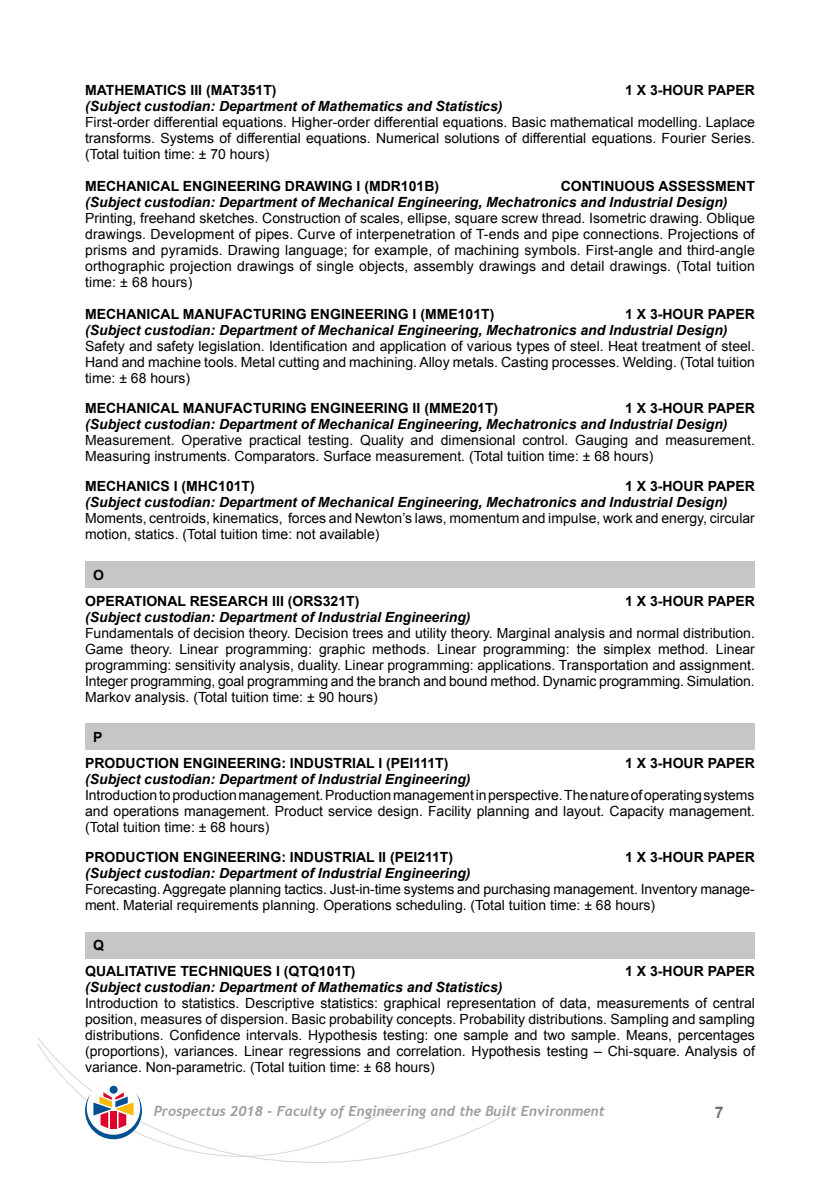
<style>
.page{position:relative;width:840px;height:1191px;background:#fff}
.page>*{position:absolute;margin:0;border:0;box-sizing:border-box;transform-origin:0 0}
.t1{font:700 16px "Arial";color:#706f6f}
.t2{font:14px/16px "Arial";color:#000;text-align:justify}
.t3{font:italic 700 14px "Arial";color:#000}
.t4{font:700 14px/26px "Arial";color:#000}
.t5{font:italic 700 14px "Trebuchet";color:#9d9d9c}
</style>
<div class="page">
<svg style="left:37px;top:1037px;width:482px;height:125px"></svg>
<svg style="left:37px;top:1043px;width:353px;height:113px"></svg>
<div style="left:85px;top:561px;width:669px;height:26px;background:#c6c6c6"></div>
<div style="left:85px;top:723px;width:669px;height:27px;background:#c6c6c6"></div>
<div style="left:85px;top:932px;width:669px;height:26px;background:#c6c6c6"></div>
<p class="t4" style="left:85px;top:77px;width:193px">MATHEMATICS III (MAT351T)</p>
<p class="t4" style="left:624px;top:77px;width:131px">1 X 3-HOUR PAPER</p>
<p class="t3" style="left:85px;top:97px;width:418px">(Subject custodian: Department of Mathematics and Statistics)</p>
<p class="t2" style="left:85px;top:114px;width:671px">First-order differential equations. Higher-order differential equations. Basic mathematical modelling. Laplace transforms. Systems of differential equations. Numerical solutions of differential equations. Fourier Series. (Total tuition time: ± 70 hours)</p>
<p class="t4" style="left:85px;top:173px;width:355px">MECHANICAL ENGINEERING DRAWING I (MDR101B)</p>
<p class="t4" style="left:560px;top:173px;width:195px">CONTINUOUS ASSESSMENT</p>
<p class="t3" style="left:85px;top:193px;width:643px">(Subject custodian: Department of Mechanical Engineering, Mechatronics and Industrial Design)</p>
<p class="t2" style="left:85px;top:210px;width:671px">Printing, freehand sketches. Construction of scales, ellipse, square screw thread. Isometric drawing. Oblique drawings. Development of pipes. Curve of interpenetration of T-ends and pipe connections. Projections of prisms and pyramids. Drawing language; for example, of machining symbols. First-angle and third-angle orthographic projection drawings of single objects, assembly drawings and detail drawings. (Total tuition time: ± 68 hours)</p>
<p class="t4" style="left:85px;top:301px;width:410px">MECHANICAL MANUFACTURING ENGINEERING I (MME101T)</p>
<p class="t4" style="left:624px;top:301px;width:131px">1 X 3-HOUR PAPER</p>
<p class="t3" style="left:85px;top:321px;width:643px">(Subject custodian: Department of Mechanical Engineering, Mechatronics and Industrial Design)</p>
<p class="t2" style="left:85px;top:338px;width:671px">Safety and safety legislation. Identification and application of various types of steel. Heat treatment of steel.<br>Hand and machine tools. Metal cutting and machining. Alloy metals. Casting processes. Welding. (Total tuition time: ± 68 hours)</p>
<p class="t4" style="left:85px;top:395px;width:414px">MECHANICAL MANUFACTURING ENGINEERING II (MME201T)</p>
<p class="t4" style="left:624px;top:395px;width:131px">1 X 3-HOUR PAPER</p>
<p class="t3" style="left:85px;top:415px;width:643px">(Subject custodian: Department of Mechanical Engineering, Mechatronics and Industrial Design)</p>
<p class="t2" style="left:85px;top:432px;width:671px">Measurement. Operative practical testing. Quality and dimensional control. Gauging and measurement.<br>Measuring instruments. Comparators. Surface measurement. (Total tuition time: ± 68 hours)</p>
<p class="t4" style="left:85px;top:473px;width:171px">MECHANICS I (MHC101T)</p>
<p class="t4" style="left:624px;top:473px;width:131px">1 X 3-HOUR PAPER</p>
<p class="t3" style="left:85px;top:493px;width:643px">(Subject custodian: Department of Mechanical Engineering, Mechatronics and Industrial Design)</p>
<p class="t2" style="left:85px;top:510px;width:671px">Moments, centroids, kinematics, forces and Newton’s laws, momentum and impulse, work and energy, circular motion, statics. (Total tuition time: not available)</p>
<p class="t4" style="left:85px;top:562px;width:276px;text-indent:8px">O<br>OPERATIONAL RESEARCH III (ORS321T)</p>
<p class="t4" style="left:624px;top:588px;width:131px">1 X 3-HOUR PAPER</p>
<p class="t3" style="left:85px;top:607px;width:387px">(Subject custodian: Department of Industrial Engineering)</p>
<p class="t2" style="left:85px;top:624px;width:671px">Fundamentals of decision theory. Decision trees and utility theory. Marginal analysis and normal distribution.<br>Game theory. Linear programming: graphic methods. Linear programming: the simplex method. Linear programming: sensitivity analysis, duality. Linear programming: applications. Transportation and assignment.<br>Integer programming, goal programming and the branch and bound method. Dynamic programming. Simulation.<br>Markov analysis. (Total tuition time: ± 90 hours)</p>
<p class="t4" style="left:85px;top:724px;width:365px;text-indent:8px">P<br>PRODUCTION ENGINEERING: INDUSTRIAL I (PEI111T)</p>
<p class="t4" style="left:624px;top:750px;width:131px">1 X 3-HOUR PAPER</p>
<p class="t3" style="left:85px;top:769px;width:387px">(Subject custodian: Department of Industrial Engineering)</p>
<p class="t2" style="left:85px;top:787px;width:671px">Introduction to production management. Production management in perspective. The nature of operating systems and operations management. Product service design. Facility planning and layout. Capacity management. (Total tuition time: ± 68 hours)</p>
<p class="t4" style="left:85px;top:844px;width:369px">PRODUCTION ENGINEERING: INDUSTRIAL II (PEI211T)</p>
<p class="t4" style="left:624px;top:844px;width:131px">1 X 3-HOUR PAPER</p>
<p class="t3" style="left:85px;top:863px;width:387px">(Subject custodian: Department of Industrial Engineering)</p>
<p class="t2" style="left:85px;top:881px;width:671px">Forecasting. Aggregate planning tactics. Just-in-time systems and purchasing management. Inventory manage&shy;ment. Material requirements planning. Operations scheduling. (Total tuition time: ± 68 hours)</p>
<p class="t4" style="left:85px;top:932px;width:272px;text-indent:8px">Q<br>QUALITATIVE TECHNIQUES I (QTQ101T)</p>
<p class="t4" style="left:624px;top:958px;width:131px">1 X 3-HOUR PAPER</p>
<p class="t3" style="left:85px;top:978px;width:418px">(Subject custodian: Department of Mathematics and Statistics)</p>
<p class="t2" style="left:85px;top:995px;width:671px">Introduction to statistics. Descriptive statistics: graphical representation of data, measurements of central position, measures of dispersion. Basic probability concepts. Probability distributions. Sampling and sampling distributions. Confidence intervals. Hypothesis testing: one sample and two sample. Means, percentages (proportions), variances. Linear regressions and correlation. Hypothesis testing – Chi-square. Analysis of variance. Non-parametric. (Total tuition time: ± 68 hours)</p>
<p class="t5" style="left:154px;top:1102px;width:452px">Prospectus 2018 - Faculty of Engineering and the Built Environment</p>
<p class="t1" style="left:714px;top:1100px;width:10px">7</p>
</div>
